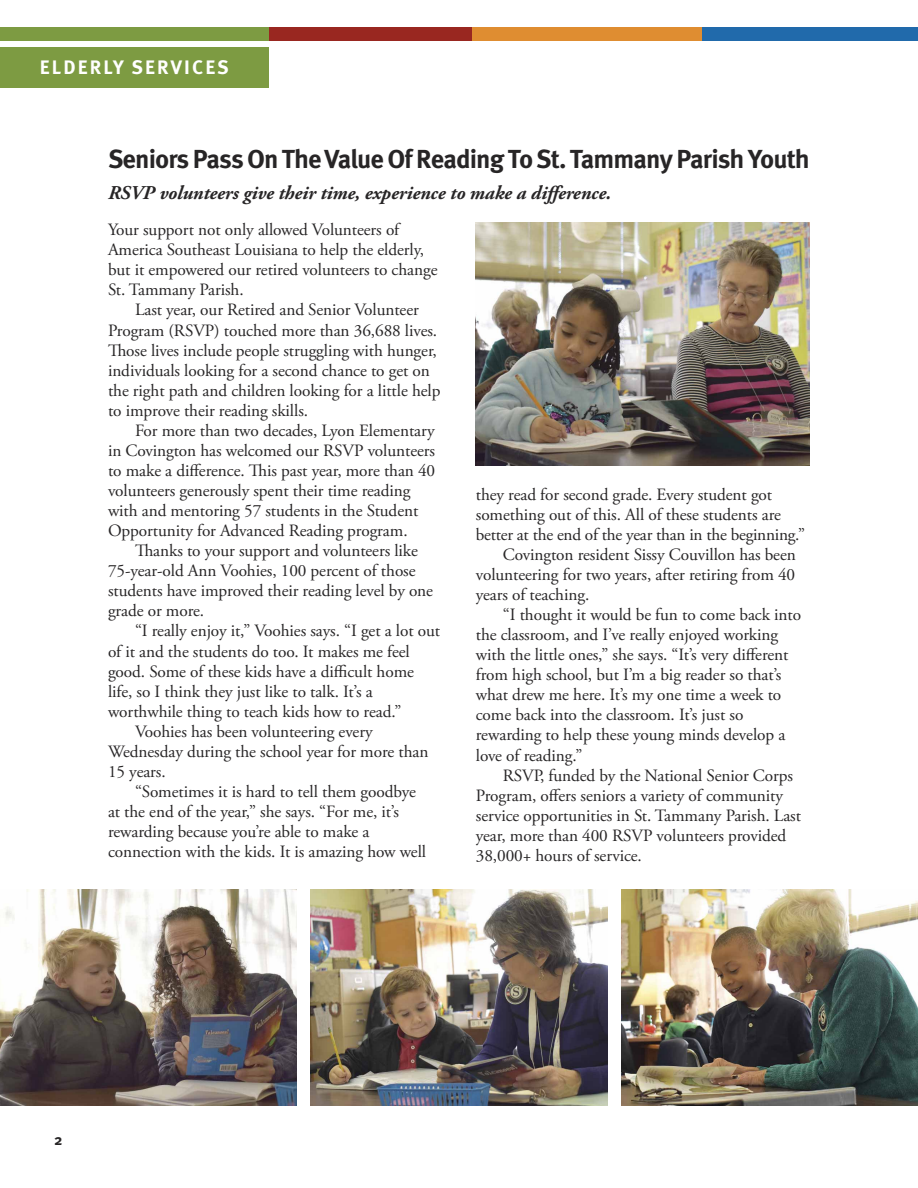
<style>
.page{position:relative;width:918px;height:1188px;background:#fff}
.page>*{position:absolute;margin:0;border:0;box-sizing:border-box;transform-origin:0 0}
.t1{font:700 26.1px "Meta Pro";letter-spacing:-.035em;color:#272526}
.t2{font:italic 700 19.5px "Adobe Garamond Pro";letter-spacing:-.005em;color:#272526}
.t3{font:700 19.5px "Meta Pro";letter-spacing:.11em;color:#fff}
.t4{font:17.25px/20.1px "Adobe Garamond Pro";letter-spacing:-.005em;color:#272526}
.t5{font:700 15px "Meta Pro";color:#272526}
</style>
<div class="page">
<div style="left:0;top:47px;width:269px;height:41px;background:#7d9b42"></div>
<div style="left:702px;top:27px;width:216px;height:13px;background:#216aab"></div>
<div style="left:243px;top:27px;width:243px;height:13px;background:#992720"></div>
<div style="left:472px;top:27px;width:230px;height:13px;background:#df8d31"></div>
<div style="left:0;top:27px;width:269px;height:13px;background:#7d9b42"></div>
<img style="left:0;top:890px;width:297px;height:216px">
<img style="left:310px;top:890px;width:298px;height:216px">
<img style="left:621px;top:890px;width:297px;height:216px">
<img style="left:476px;top:223px;width:334px;height:242px">
<p class="t3" style="left:40px;top:60px;width:190px">ELDERLY SERVICES</p>
<p class="t1" style="left:108px;top:150px;width:703px">Seniors Pass On The Value Of Reading To St. Tammany Parish Youth</p>
<p class="t2" style="left:108px;top:185px;width:505px">RSVP volunteers give their time, experience to make a difference.</p>
<p class="t4" style="left:108px;top:221px;width:331px">Your support not only allowed Volunteers of America Southeast Louisiana to help the elderly, but it empowered our retired volunteers to change St. Tammany Parish.</p>
<p class="t4" style="left:108px;top:302px;width:334px;text-indent:27px">Last year, our Retired and Senior Volunteer Program (RSVP) touched more than 36,688 lives.<br>Those lives include people struggling with hunger, individuals looking for a second chance to get on the right path and children looking for a little help to improve their reading skills.</p>
<p class="t4" style="left:108px;top:422px;width:329px;text-indent:27px">For more than two decades, Lyon Elementary in Covington has welcomed our RSVP volunteers to make a difference. This past year, more than 40 volunteers generously spent their time reading with and mentoring 57 students in the Student Opportunity for Advanced Reading program.</p>
<p class="t4" style="left:108px;top:542px;width:327px;text-indent:27px">Thanks to your support and volunteers like 75-year-old Ann Voohies, 100 percent of those students have improved their reading level by one grade or more.</p>
<p class="t4" style="left:108px;top:623px;width:334px;text-indent:27px">“I really enjoy it,” Voohies says. “I get a lot out of it and the students do too. It makes me feel good. Some of these kids have a difficult home life, so I think they just like to talk. It’s a worthwhile thing to teach kids how to read.”</p>
<p class="t4" style="left:108px;top:723px;width:322px;text-indent:27px">Voohies has been volunteering every<br>Wednesday during the school year for more than<br>15 years.</p>
<p class="t4" style="left:108px;top:783px;width:320px;text-indent:27px">“Sometimes it is hard to tell them goodbye at the end of the year,” she says. “For me, it’s rewarding because you’re able to make a connection with the kids. It is amazing how well</p>
<p class="t4" style="left:476px;top:486px;width:331px">they read for second grade. Every student got something out of this. All of these students are better at the end of the year than in the beginning.”</p>
<p class="t4" style="left:476px;top:546px;width:321px;text-align:justify;text-indent:27px">Covington resident Sissy Couvillon has been volunteering for two years, after retiring from 40 years of teaching.</p>
<p class="t4" style="left:476px;top:606px;width:327px;text-indent:27px">“I thought it would be fun to come back into the classroom, and I’ve really enjoyed working with the little ones,” she says. “It’s very different from high school, but I’m a big reader so that’s what drew me here. It’s my one time a week to come back into the classroom. It’s just so rewarding to help these young minds develop a love of reading.”</p>
<p class="t4" style="left:476px;top:767px;width:327px;text-indent:27px">RSVP, funded by the National Senior Corps Program, offers seniors a variety of community service opportunities in St. Tammany Parish. Last year, more than 400 RSVP volunteers provided 38,000+ hours of service.</p>
<p class="t5" style="left:54px;top:1135px;width:10px">2</p>
</div>
